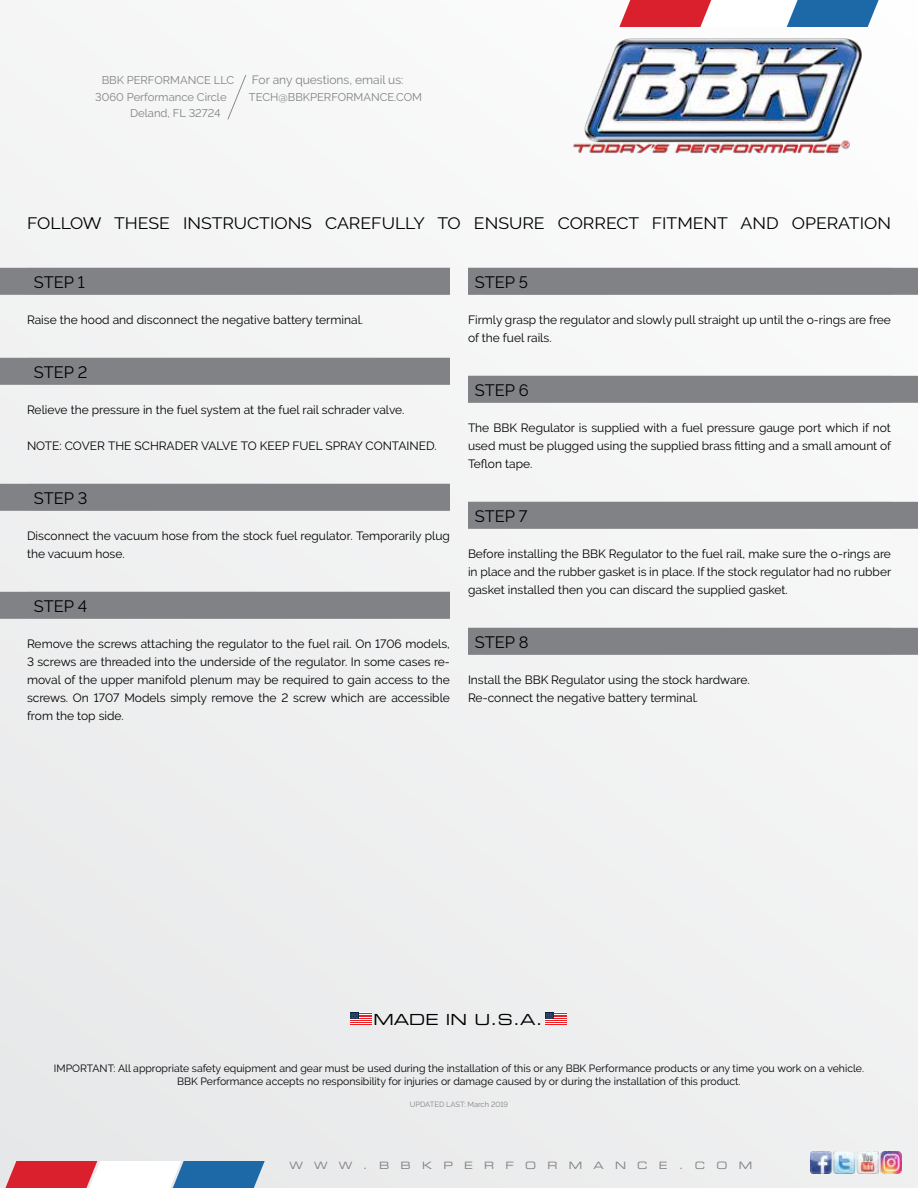
<style>
.page{position:relative;width:918px;height:1188px;background:#f1f2f2}
.page>*{position:absolute;margin:0;border:0;box-sizing:border-box;transform-origin:0 0}
.t1{font:16.5px "Raleway";color:#000;scale:1.07 1}
.t2{font:16.5px "Raleway";color:#000}
.t3{font:15.3px "Eurostile Extended Two";color:#000}
.t4{font:12px/18px "Raleway";color:#000}
.t5{font:12px "Raleway";color:#808285}
.t6{font:11.25px "Raleway";color:#808285}
.t7{font:10.5px/12.6px "Raleway";color:#000;text-align:center}
.t8{font:10.2px "Eurostile Extended Two";letter-spacing:1.11em;color:#808285}
.t9{font:7.5px "Raleway";color:#808285}
</style>
<div class="page">
<svg style="left:619px;top:0;width:265px;height:27px"></svg>
<svg style="left:0;top:1161px;width:265px;height:27px"></svg>
<img style="left:573px;top:37px;width:290px;height:117px">
<svg style="left:227px;top:75px;width:19px;height:45px"></svg>
<svg style="left:545px;top:1013px;width:22px;height:12px"></svg>
<svg style="left:350px;top:1013px;width:21px;height:12px"></svg>
<img style="left:810px;top:1152px;width:92px;height:21px">
<div style="left:468px;top:628px;width:450px;height:27px;background:#808285"></div>
<div style="left:468px;top:502px;width:450px;height:27px;background:#808285"></div>
<div style="left:468px;top:376px;width:450px;height:27px;background:#808285"></div>
<div style="left:468px;top:268px;width:450px;height:27px;background:#808285"></div>
<div style="left:0;top:592px;width:450px;height:27px;background:#808285"></div>
<div style="left:0;top:484px;width:450px;height:27px;background:#808285"></div>
<div style="left:0;top:358px;width:450px;height:27px;background:#808285"></div>
<div style="left:0;top:268px;width:450px;height:27px;background:#808285"></div>
<p class="t6" style="left:102px;top:74px;width:134px">BBK PERFORMANCE LLC</p>
<p class="t6" style="left:95px;top:90px;width:133px">3060 Performance Circle</p>
<p class="t6" style="left:130px;top:107px;width:92px">Deland, FL 32724</p>
<p class="t5" style="left:252px;top:73px;width:153px">For any questions, email us:</p>
<p class="t6" style="left:249px;top:90px;width:175px">TECH@BBKPERFORMANCE.COM</p>
<h1 class="t1" style="left:27px;top:214px;width:809px">FOLLOW THESE INSTRUCTIONS CAREFULLY TO ENSURE CORRECT FITMENT AND OPERATION</h1>
<p class="t2" style="left:34px;top:273px;width:52px">STEP 1</p>
<p class="t4" style="left:27px;top:311px;width:338px">Raise the hood and disconnect the negative battery terminal.</p>
<p class="t2" style="left:34px;top:363px;width:55px">STEP 2</p>
<p class="t4" style="left:27px;top:401px;width:379px">Relieve the pressure in the fuel system at the fuel rail schrader valve.</p>
<p class="t4" style="left:27px;top:437px;width:411px">NOTE: COVER THE SCHRADER VALVE TO KEEP FUEL SPRAY CONTAINED.</p>
<p class="t2" style="left:34px;top:489px;width:55px">STEP 3</p>
<p class="t4" style="left:27px;top:527px;width:425px">Disconnect the vacuum hose from the stock fuel regulator. Temporarily plug the vacuum hose.</p>
<p class="t2" style="left:34px;top:597px;width:55px">STEP 4</p>
<p class="t4" style="left:27px;top:635px;width:425px;text-align:justify">Remove the screws attaching the regulator to the fuel rail. On 1706 models, 3 screws are threaded into the underside of the regulator. In some cases re&shy;moval of the upper manifold plenum may be required to gain access to the screws. On 1707 Models simply remove the 2 screw which are accessible from the top side.</p>
<p class="t2" style="left:475px;top:273px;width:55px">STEP 5</p>
<p class="t4" style="left:468px;top:311px;width:425px">Firmly grasp the regulator and slowly pull straight up until the o-rings are free of the fuel rails.</p>
<p class="t2" style="left:475px;top:381px;width:56px">STEP 6</p>
<p class="t4" style="left:468px;top:419px;width:424px">The BBK Regulator is supplied with a fuel pressure gauge port which if not</p>
<p class="t4" style="left:468px;top:437px;width:425px">used must be plugged using the supplied brass fitting and a small amount of<br>Teflon tape.</p>
<p class="t2" style="left:475px;top:507px;width:54px">STEP 7</p>
<p class="t4" style="left:468px;top:545px;width:425px;text-align:justify">Before installing the BBK Regulator to the fuel rail, make sure the o-rings are in place and the rubber gasket is in place. If the stock regulator had no rubber gasket installed then you can discard the supplied gasket.</p>
<p class="t2" style="left:475px;top:633px;width:55px">STEP 8</p>
<p class="t4" style="left:468px;top:671px;width:283px">Install the BBK Regulator using the stock hardware.<br>Re-connect the negative battery terminal.</p>
<p class="t3" style="left:373px;top:1009px;width:171px">MADE IN U.S.A.</p>
<p class="t7" style="left:54px;top:1062px;width:812px">IMPORTANT: All appropriate safety equipment and gear must be used during the installation of this or any BBK Performance products or any time you work on a vehicle.<br>BBK Performance accepts no responsibility for injuries or damage caused by or during the installation of this product.</p>
<p class="t9" style="left:410px;top:1100px;width:100px">UPDATED LAST: March 2019</p>
<p class="t8" style="left:289px;top:1158px;width:464px">WWW.BBKPERFORMANCE.COM</p>
</div>
